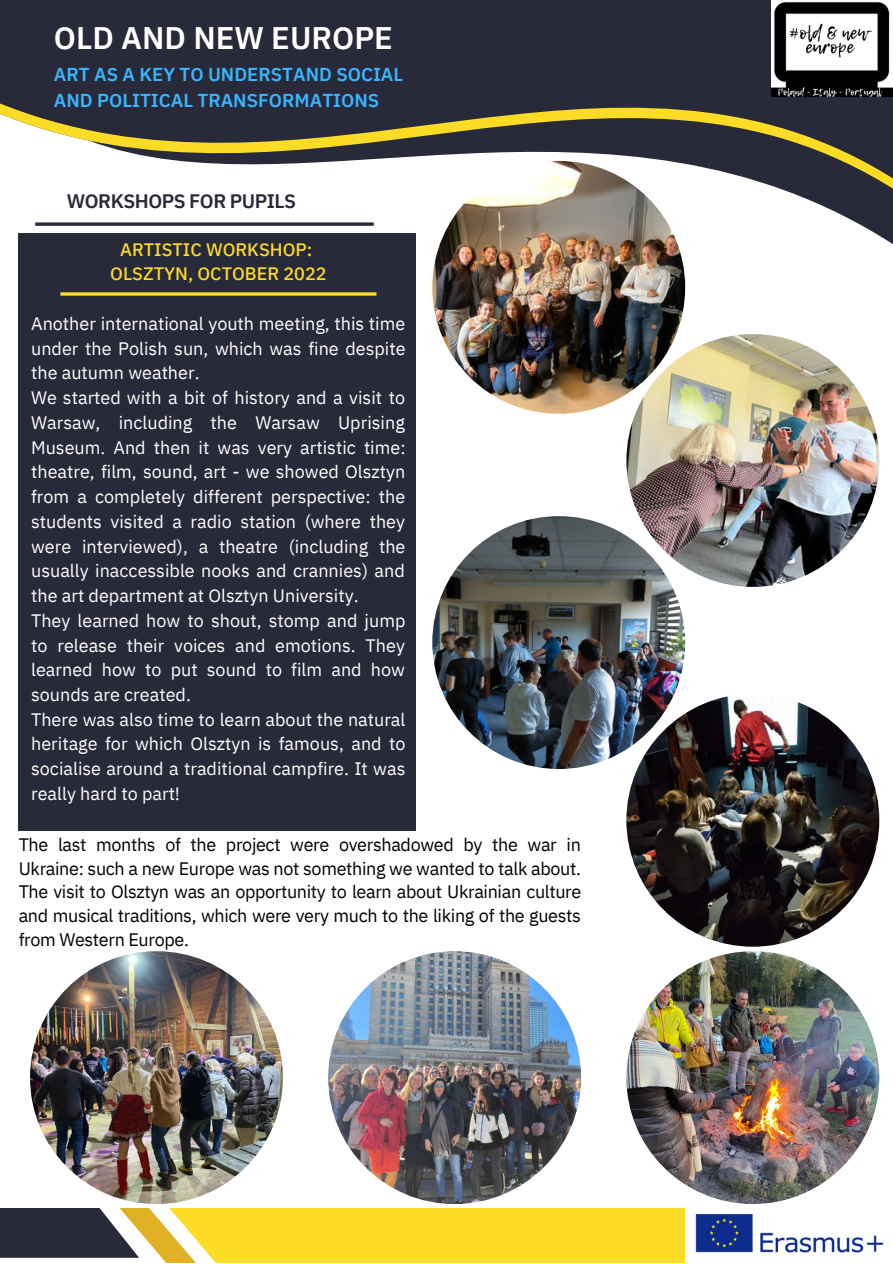
<style>
.page{position:relative;width:893px;height:1264px;background:#fff}
.page>*{position:absolute;margin:0;border:0;box-sizing:border-box;transform-origin:0 0}
.t1{font:600 31.2px "IBM Plex Sans Thai";color:#fff}
.t2{font:600 19.5px "IBM Plex Sans Thai";letter-spacing:-.025em;color:#282939}
.t3{font:600 18.6px/25.3px "IBM Plex Sans Thai";color:#38b6ff}
.t4{font:18px/24.8px "IBM Plex Sans Thai";color:#fff}
.t5{font:18px/23.5px "IBM Plex Sans Thai";letter-spacing:-.02em;color:#000;text-align:justify}
.t6{font:500 18px/24.8px "IBM Plex Sans Thai";color:#fcdc24;text-align:center}
</style>
<div class="page">
<svg style="left:0;top:0;width:892px;height:280px;fill:#282939"></svg>
<svg style="left:0;top:1208px;width:685px;height:54px"></svg>
<img style="left:771px;top:0;width:121px;height:97px">
<img style="left:695px;top:1203px;width:189px;height:50px">
<svg style="left:35px;top:222px;width:339px;height:4px"></svg>
<img style="left:626px;top:951px;width:253px;height:252px;border-radius:50%">
<div style="left:19px;top:234px;width:397px;height:596px;background:#282939"></div>
<svg style="left:60px;top:292px;width:316px;height:4px"></svg>
<img style="left:626px;top:694px;width:253px;height:252px;border-radius:50%">
<img style="left:626px;top:334px;width:253px;height:253px;border-radius:50%">
<img style="left:432px;top:161px;width:253px;height:253px;border-radius:50%">
<img style="left:328px;top:951px;width:253px;height:252px;border-radius:50%">
<img style="left:30px;top:951px;width:253px;height:252px;border-radius:50%">
<img style="left:432px;top:516px;width:253px;height:253px;border-radius:50%">
<h1 class="t1" style="left:54px;top:20px;width:340px">OLD AND NEW EUROPE</h1>
<p class="t3" style="left:54px;top:62px;width:351px">ART AS A KEY TO UNDERSTAND SOCIAL<br>AND POLITICAL TRANSFORMATIONS</p>
<p class="t2" style="left:67px;top:189px;width:230px">WORKSHOPS FOR PUPILS</p>
<p class="t6" style="left:110px;top:237px;width:218px">ARTISTIC WORKSHOP:<br>OLSZTYN, OCTOBER 2022</p>
<p class="t4" style="left:31px;top:311px;width:376px">Another international youth meeting, this time under the Polish sun, which was fine despite the autumn weather.<br>We started with a bit of history and a visit to Warsaw, including the Warsaw Uprising Museum. And then it was very artistic time: theatre, film, sound, art - we showed Olsztyn from a completely different perspective: the students visited a radio station (where they were interviewed), a theatre (including the usually inaccessible nooks and crannies) and the art department at Olsztyn University.<br>They learned how to shout, stomp and jump to release their voices and emotions. They learned how to put sound to film and how sounds are created.<br>There was also time to learn about the natural heritage for which Olsztyn is famous, and to socialise around a traditional campfire. It was really hard to part!</p>
<p class="t5" style="left:19px;top:833px;width:564px">The last months of the project were overshadowed by the war in Ukraine: such a new Europe was not something we wanted to talk about.<br>The visit to Olsztyn was an opportunity to learn about Ukrainian culture and musical traditions, which were very much to the liking of the guests from Western Europe.</p>
</div>
